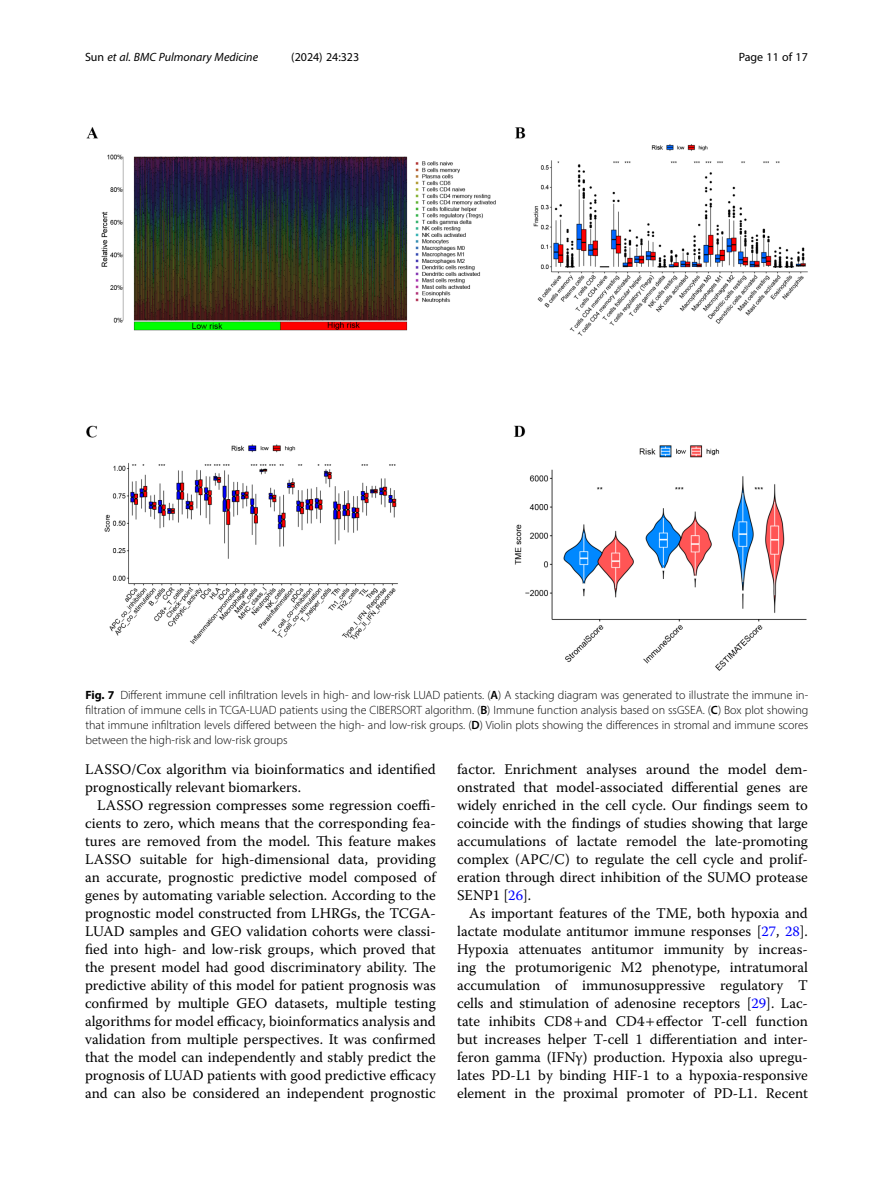
<style>
.page{position:relative;width:893px;height:1191px;background:#fff}
.page>*{position:absolute;margin:0;border:0;box-sizing:border-box;transform-origin:0 0}
.Body_Text_Indent{font:14.7px/18px "Warnock Pro";color:#000;text-align:justify}
.Body_Text{font:14.7px/18px "Warnock Pro";color:#000}
.Figure_Caption{font:300 12px/15px "Myriad Pro";color:#000;text-align:justify}
.t1{font:italic 12px "Myriad Pro";color:#000}
.t2{font:12px "Myriad Pro";color:#000}
.s1{font-style:normal}
.s2{font-weight:700}
.s3{font-weight:600}
.s4{color:#00f}
</style>
<div class="page">
<img style="left:86px;top:127px;width:722px;height:544px">
<p class="t1" style="left:85px;top:50px;width:175px"><span class="s1">Sun</span> et al. BMC Pulmonary Medicine</p>
<p class="t2" style="left:291px;top:50px;width:70px">(2024) 24:323</p>
<p class="t2" style="left:739px;top:50px;width:71px">Page 11 of 17</p>
<p class="Figure_Caption" style="left:85px;top:687px;width:724px"><span class="s2">Fig. 7</span> Different immune cell infiltration levels in high- and low-risk LUAD patients. (<span class="s3">A</span>) A stacking diagram was generated to illustrate the immune in&shy;filtration of immune cells in TCGA-LUAD patients using the CIBERSORT algorithm. (<span class="s3">B</span>) Immune function analysis based on ssGSEA. (<span class="s3">C</span>) Box plot showing that immune infiltration levels differed between the high- and low-risk groups. (<span class="s3">D</span>) Violin plots showing the differences in stromal and immune scores between the high-risk and low-risk groups</p>
<p class="Body_Text" style="left:85px;top:760px;width:352px">LASSO/Cox algorithm via bioinformatics and identified prognostically relevant biomarkers.</p>
<p class="Body_Text_Indent" style="left:85px;top:796px;width:352px;text-indent:12px">LASSO regression compresses some regression coeffi&shy;cients to zero, which means that the corresponding fea&shy;tures are removed from the model. This feature makes LASSO suitable for high-dimensional data, providing an accurate, prognostic predictive model composed of genes by automating variable selection. According to the prognostic model constructed from LHRGs, the TCGA-LUAD samples and GEO validation cohorts were classi&shy;fied into high- and low-risk groups, which proved that the present model had good discriminatory ability. The predictive ability of this model for patient prognosis was confirmed by multiple GEO datasets, multiple testing algorithms for model efficacy, bioinformatics analysis and validation from multiple perspectives. It was confirmed that the model can independently and stably predict the prognosis of LUAD patients with good predictive efficacy and can also be considered an independent prognostic</p>
<p class="Body_Text_Indent" style="left:457px;top:760px;width:352px">factor. Enrichment analyses around the model dem&shy;onstrated that model-associated differential genes are widely enriched in the cell cycle. Our findings seem to coincide with the findings of studies showing that large accumulations of lactate remodel the late-promoting complex (APC/C) to regulate the cell cycle and prolif&shy;eration through direct inhibition of the SUMO protease SENP1 [<span class="s4">26</span>].</p>
<p class="Body_Text_Indent" style="left:457px;top:904px;width:352px;text-indent:12px">As important features of the TME, both hypoxia and lactate modulate antitumor immune responses [<span class="s4">27</span>, <span class="s4">28</span>].<br>Hypoxia attenuates antitumor immunity by increas&shy;ing the protumorigenic M2 phenotype, intratumoral accumulation of immunosuppressive regulatory T cells and stimulation of adenosine receptors [<span class="s4">29</span>]. Lac&shy;tate inhibits CD8 and CD4 effector T-cell function but increases helper T-cell 1 differentiation and inter&shy;feron gamma (IFNγ) production. Hypoxia also upregu&shy;lates PD-L1 by binding HIF-1 to a hypoxia-responsive element in the proximal promoter of PD-L1. Recent</p>
</div>
